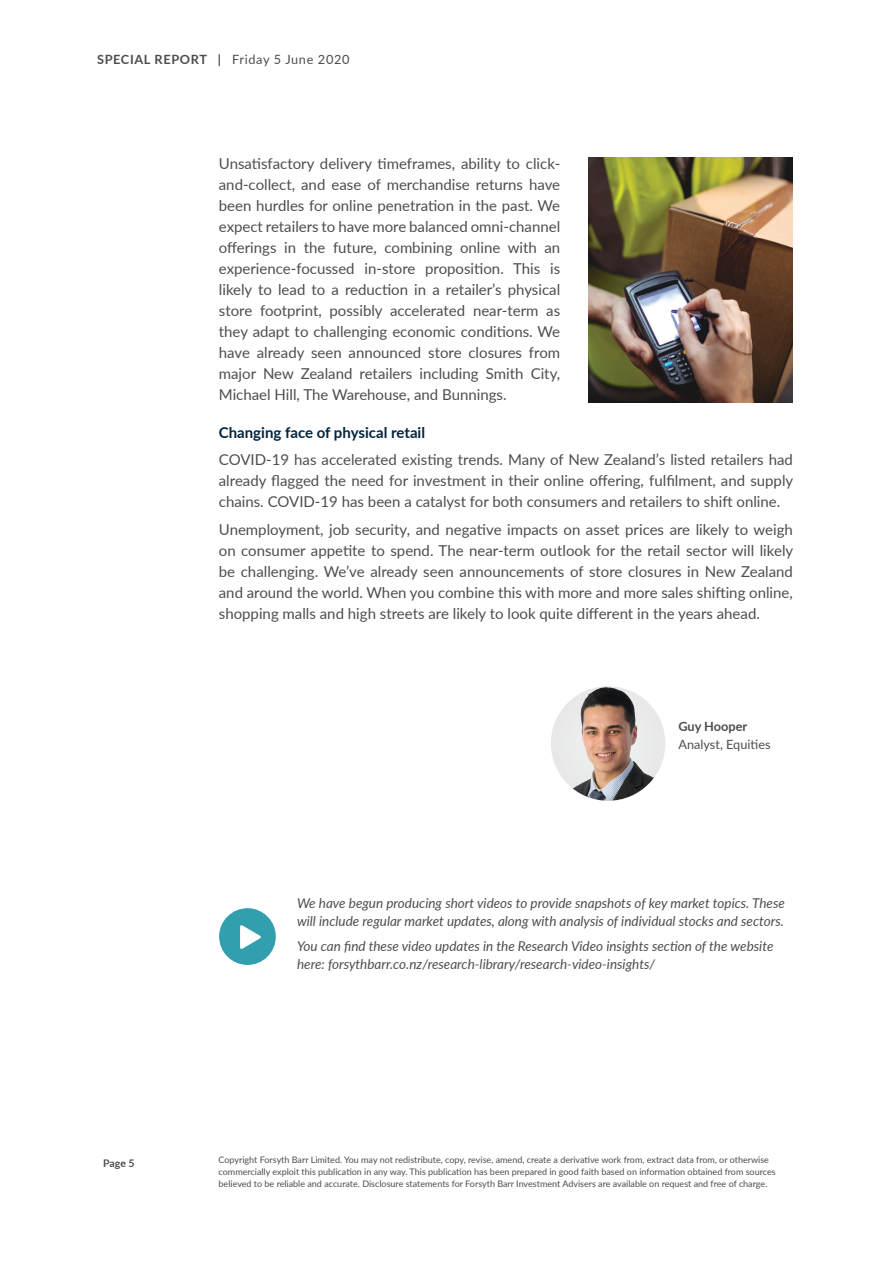
<style>
.page{position:relative;width:893px;height:1263px;background:#fff}
.page>*{position:absolute;margin:0;border:0;box-sizing:border-box;transform-origin:0 0}
._01_FB_Body_Copy_DRO{font:15px/21px "Lato";color:#4d4d4f;text-align:justify}
._01_FB_Body_Copy_DRO-2{font:700 15px "Lato";color:#002440}
._01_FB_Body_Copy{font:italic 13.5px/18px "Lato";color:#4d4d4f}
._01_FB_Body_Copy-2{font:12.75px "Lato";letter-spacing:.05em;color:#4d4d4f}
._01_FB_Body_Copy-3{font:12.75px/18px "Lato";letter-spacing:.005em;color:#4d4d4f}
._01_FB_Body_Copy_DRO-3{font:700 10.5px "Lato";color:#4d4d4f}
._00_FB_Footnote_styl{font:9px/12px "Lato";color:#4d4d4f}
.s1{font-weight:700}
</style>
<div class="page">
<img style="left:551px;top:686px;width:114px;height:115px;border-radius:57px">
<svg style="left:219px;top:908px;width:57px;height:57px"></svg>
<img style="left:589px;top:157px;width:204px;height:246px">
<p class="_01_FB_Body_Copy-2" style="left:97px;top:51px;width:254px"><span class="s1">SPECIAL REPORT |</span> Friday 5 June 2020</p>
<p class="_01_FB_Body_Copy_DRO" style="left:219px;top:153px;width:343px">Unsatisfactory delivery timeframes, ability to click&shy;and-collect, and ease of merchandise returns have been hurdles for online penetration in the past. We expect retailers to have more balanced omni-channel offerings in the future, combining online with an experience-focussed in-store proposition. This is likely to lead to a reduction in a retailer’s physical store footprint, possibly accelerated near-term as they adapt to challenging economic conditions. We have already seen announced store closures from major New Zealand retailers including Smith City, Michael Hill, The Warehouse, and Bunnings.</p>
<p class="_01_FB_Body_Copy_DRO-2" style="left:219px;top:421px;width:208px">Changing face of physical retail</p>
<p class="_01_FB_Body_Copy_DRO" style="left:219px;top:449px;width:576px">COVID-19 has accelerated existing trends. Many of New Zealand’s listed retailers had already flagged the need for investment in their online offering, fulfilment, and supply chains. COVID-19 has been a catalyst for both consumers and retailers to shift online.</p>
<p class="_01_FB_Body_Copy_DRO" style="left:219px;top:518px;width:576px">Unemployment, job security, and negative impacts on asset prices are likely to weigh on consumer appetite to spend. The near-term outlook for the retail sector will likely be challenging. We’ve already seen announcements of store closures in New Zealand and around the world. When you combine this with more and more sales shifting online, shopping malls and high streets are likely to look quite different in the years ahead.</p>
<p class="_01_FB_Body_Copy-3" style="left:678px;top:716px;width:94px"><span class="s1">Guy Hooper<br></span>Analyst, Equities</p>
<p class="_01_FB_Body_Copy_DRO-3" style="left:103px;top:1155px;width:33px">Page 5</p>
<p class="_01_FB_Body_Copy" style="left:297px;top:894px;width:489px">We have begun producing short videos to provide snapshots of key market topics. These will include regular market updates, along with analysis of individual stocks and sectors.</p>
<p class="_01_FB_Body_Copy" style="left:297px;top:936px;width:478px">You can find these video updates in the Research Video insights section of the website here: forsythbarr.co.nz/research-library/research-video-insights/</p>
<p class="_00_FB_Footnote_styl" style="left:219px;top:1153px;width:559px">Copyright Forsyth Barr Limited. You may not redistribute, copy, revise, amend, create a derivative work from, extract data from, or otherwise commercially exploit this publication in any way. This publication has been prepared in good faith based on information obtained from sources believed to be reliable and accurate. Disclosure statements for Forsyth Barr Investment Advisers are available on request and free of charge.</p>
</div>
